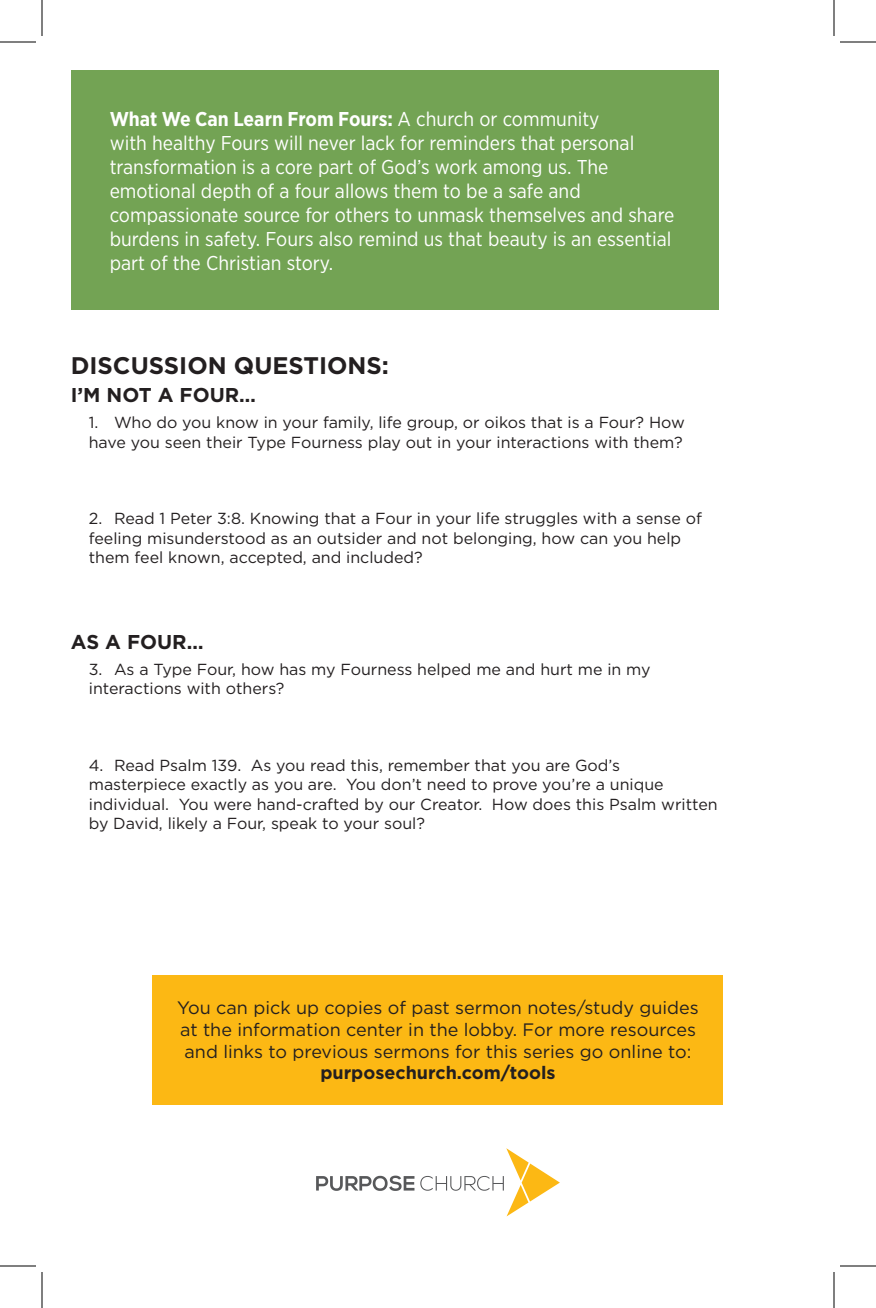
<style>
.page{position:relative;width:876px;height:1308px;background:#fff}
.page>*{position:absolute;margin:0;border:0;box-sizing:border-box;transform-origin:0 0}
.t1{font:700 24px "Gotham";color:#231f20}
.t2{font:20px/24px "Gotham Narrow";color:#fff}
.t3{font:700 20px "Gotham";color:#231f20}
.t4{font:18px/21.6px "Gotham";color:#231f20;text-align:center}
.t5{font:16px/19.2px "Gotham";color:#231f20}
.s1{font-weight:700}
</style>
<div class="page">
<svg style="left:316px;top:1148px;width:244px;height:68px"></svg>
<div style="left:71px;top:71px;width:648px;height:239px;background:#73a354"></div>
<div style="left:153px;top:975px;width:570px;height:129px;background:#fcb814"></div>
<hr style="left:0;top:42px;width:36px;height:1px;background:#000">
<hr style="left:840px;top:42px;width:36px;height:1px;background:#000">
<hr style="left:0;top:1266px;width:36px;height:1px;background:#000">
<hr style="left:840px;top:1266px;width:36px;height:1px;background:#000">
<hr style="left:42px;top:0;width:1px;height:36px;background:#000">
<hr style="left:42px;top:1272px;width:1px;height:36px;background:#000">
<hr style="left:834px;top:0;width:1px;height:36px;background:#000">
<hr style="left:834px;top:1272px;width:1px;height:36px;background:#000">
<p class="t2" style="left:110px;top:107px;width:566px"><span class="s1">What We Can Learn From Fours:</span> A church or community<br>with healthy Fours will never lack for reminders that personal transformation is a core part of God’s work among us. The emotional depth of a four allows them to be a safe and compassionate source for others to unmask themselves and share burdens in safety. Fours also remind us that beauty is an essential part of the Christian story.</p>
<p class="t1" style="left:71px;top:349px;width:320px">DISCUSSION QUESTIONS:</p>
<p class="t3" style="left:71px;top:382px;width:187px">I’M NOT A FOUR…</p>
<p class="t5" style="left:89px;top:413px;width:598px">1. Who do you know in your family, life group, or oikos that is a Four? How have you seen their Type Fourness play out in your interactions with them?</p>
<p class="t5" style="left:89px;top:509px;width:615px">2. Read 1 Peter 3:8. Knowing that a Four in your life struggles with a sense of feeling misunderstood as an outsider and not belonging, how can you help them feel known, accepted, and included?</p>
<p class="t3" style="left:71px;top:629px;width:134px">AS A FOUR…</p>
<p class="t5" style="left:89px;top:660px;width:563px">3. As a Type Four, how has my Fourness helped me and hurt me in my interactions with others?</p>
<p class="t5" style="left:89px;top:756px;width:630px">4. Read Psalm 139. As you read this, remember that you are God’s masterpiece exactly as you are. You don’t need to prove you’re a unique individual. You were hand-crafted by our Creator. How does this Psalm written by David, likely a Four, speak to your soul?</p>
<p class="t4" style="left:177px;top:997px;width:523px">You can pick up copies of past sermon notes/study guides at the information center in the lobby. For more resources and links to previous sermons for this series go online to: <span class="s1">purposechurch.com/tools</span></p>
</div>
